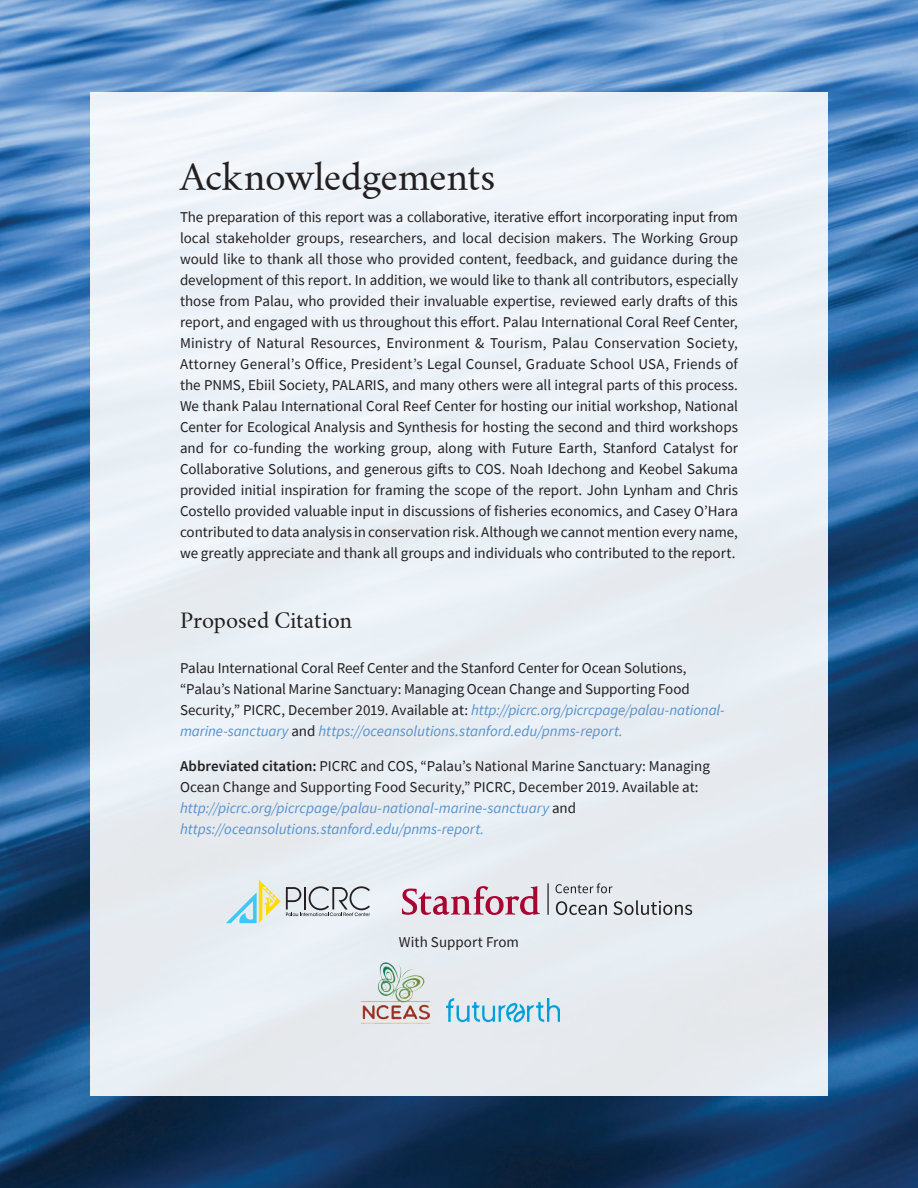
<style>
.page{position:relative;width:918px;height:1188px;background:#fff}
.page>*{position:absolute;margin:0;border:0;box-sizing:border-box;transform-origin:0 0}
.t1{font:36px "Crimson Text";letter-spacing:-.01em;color:#231f20}
.t2{font:21px "Crimson Text";letter-spacing:-.005em;color:#231f20}
.t3{font:15px/21px "Source Sans Pro";letter-spacing:-.005em;color:#231f20}
.s1{font-style:italic;color:#5691cc}
.s2{font-weight:600}
</style>
<div class="page">
<img style="left:0;top:0;width:918px;height:1188px">
<div style="left:90px;top:92px;width:738px;height:1004px;background:#e8eff6"></div>
<hr style="left:547px;top:883px;width:2px;height:32px;background:#231f20">
<svg style="left:402px;top:886px;width:138px;height:29px"></svg>
<svg style="left:556px;top:883px;width:57px;height:10px"></svg>
<svg style="left:556px;top:901px;width:51px;height:14px"></svg>
<svg style="left:613px;top:900px;width:79px;height:15px"></svg>
<svg style="left:226px;top:880px;width:144px;height:43px"></svg>
<img style="left:447px;top:999px;width:113px;height:24px">
<img style="left:361px;top:962px;width:68px;height:61px">
<h1 class="t1" style="left:180px;top:155px;width:317px">Acknowledgements</h1>
<p class="t3" style="left:180px;top:206px;width:560px;text-align:justify">The preparation of this report was a collaborative, iterative effort incorporating input from local stakeholder groups, researchers, and local decision makers. The Working Group would like to thank all those who provided content, feedback, and guidance during the development of this report. In addition, we would like to thank all contributors, especially those from Palau, who provided their invaluable expertise, reviewed early drafts of this report, and engaged with us throughout this effort. Palau International Coral Reef Center, Ministry of Natural Resources, Environment &amp; Tourism, Palau Conservation Society, Attorney General’s Office, President’s Legal Counsel, Graduate School USA, Friends of the PNMS, Ebiil Society, PALARIS, and many others were all integral parts of this process.<br>We thank Palau International Coral Reef Center for hosting our initial workshop, National Center for Ecological Analysis and Synthesis for hosting the second and third workshops and for co-funding the working group, along with Future Earth, Stanford Catalyst for Collaborative Solutions, and generous gifts to COS. Noah Idechong and Keobel Sakuma provided initial inspiration for framing the scope of the report. John Lynham and Chris Costello provided valuable input in discussions of fisheries economics, and Casey O’Hara contributed to data analysis in conservation risk. Although we cannot mention every name, we greatly appreciate and thank all groups and individuals who contributed to the report.</p>
<h2 class="t2" style="left:180px;top:608px;width:174px">Proposed Citation</h2>
<p class="t3" style="left:180px;top:658px;width:546px">Palau International Coral Reef Center and the Stanford Center for Ocean Solutions, “Palau’s National Marine Sanctuary: Managing Ocean Change and Supporting Food Security,” PICRC, December 2019. Available at: <span class="s1">http://picrc.org/picrcpage/palau-national&shy;marine-sanctuary</span> and <span class="s1">https://oceansolutions.stanford.edu/pnms-report.</span></p>
<p class="t3" style="left:180px;top:755px;width:531px"><span class="s2">Abbreviated citation:</span> PICRC and COS, “Palau’s National Marine Sanctuary: Managing Ocean Change and Supporting Food Security,” PICRC, December 2019. Available at: <span class="s1">http://picrc.org/picrcpage/palau-national-marine-sanctuary</span> and <span class="s1">https://oceansolutions.stanford.edu/pnms-report.</span></p>
<p class="t3" style="left:399px;top:932px;width:122px">With Support From</p>
</div>
